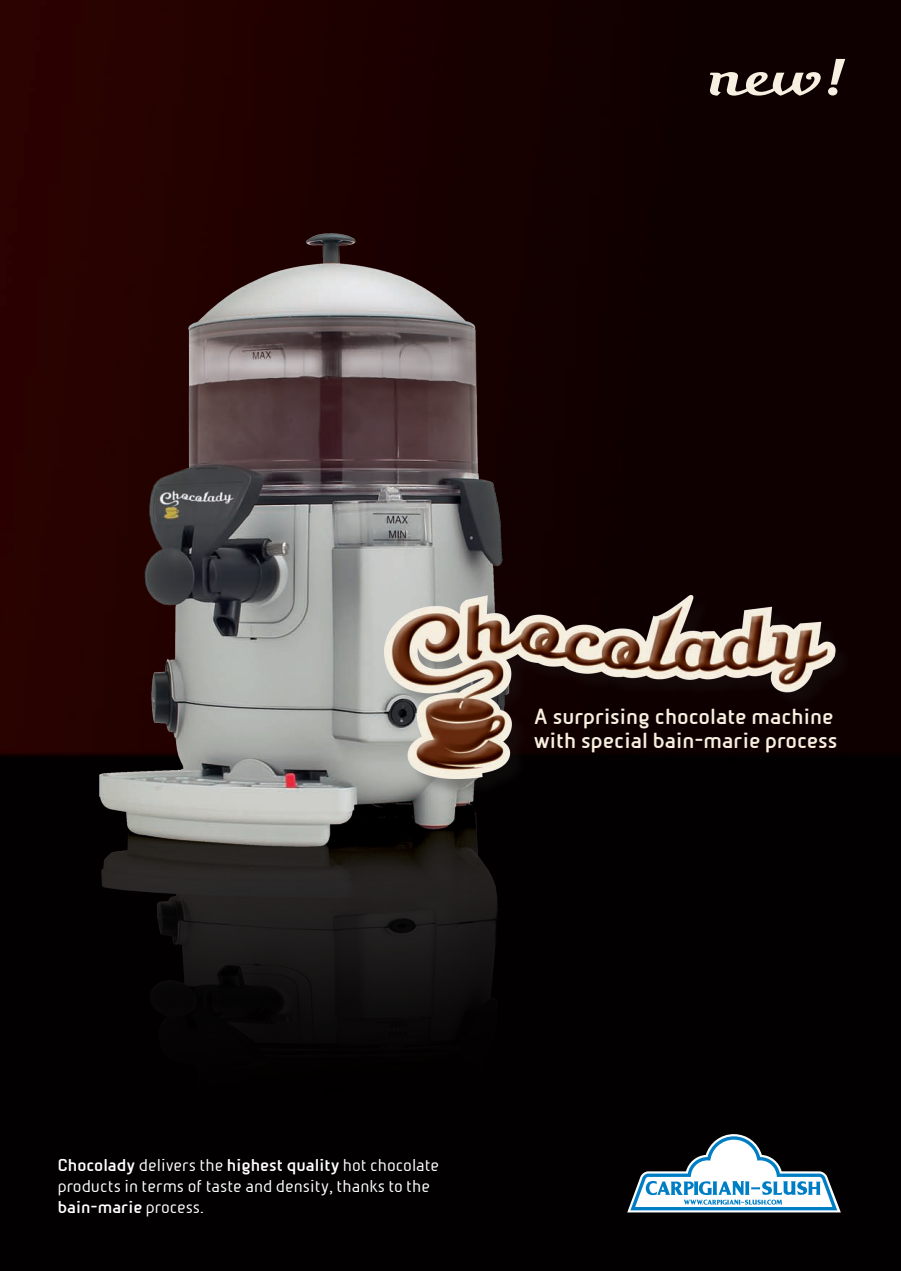
<style>
.page{position:relative;width:901px;height:1271px;background:#fff}
.page>*{position:absolute;margin:0;border:0;box-sizing:border-box;transform-origin:0 0}
.t1{font:52.5px "Pemba";color:#f7efdf}
.t2{font:700 21px/24px "Beta Sans";color:#f7efdf}
.t3{font:700 16.5px "Beta Sans";color:#fff}
.t4{font:16.5px "Beta Sans Norm";color:#fff}
.s1{font-family:"Beta Sans Norm";font-weight:400}
</style>
<div class="page">
<img style="left:0;top:0;width:900px;height:1270px">
<img style="left:0;top:31px;width:782px;height:1239px">
<div style="left:385px;top:596px;width:469px;height:201px;background:#231f20;opacity:.31"></div>
<img style="left:335px;top:595px;width:550px;height:183px">
<svg style="left:627px;top:1134px;width:213px;height:78px"></svg>
<svg style="left:0;top:0;width:5px;height:5px"></svg>
<svg style="left:0;top:1266px;width:5px;height:5px"></svg>
<svg style="left:896px;top:0;width:5px;height:5px"></svg>
<svg style="left:896px;top:1266px;width:5px;height:5px"></svg>
<h1 class="t1" style="left:709px;top:46px;width:141px">new!</h1>
<p class="t2" style="left:534px;top:704px;width:305px">A surprising chocolate machine with special bain-marie process</p>
<p class="t3" style="left:58px;top:1154px;width:383px">Chocolady <span class="s1">delivers the</span> highest quality <span class="s1">hot chocolate</span></p>
<p class="t4" style="left:58px;top:1175px;width:374px">products in terms of taste and density, thanks to the</p>
<p class="t3" style="left:58px;top:1196px;width:148px">bain-marie <span class="s1">process.</span></p>
</div>
